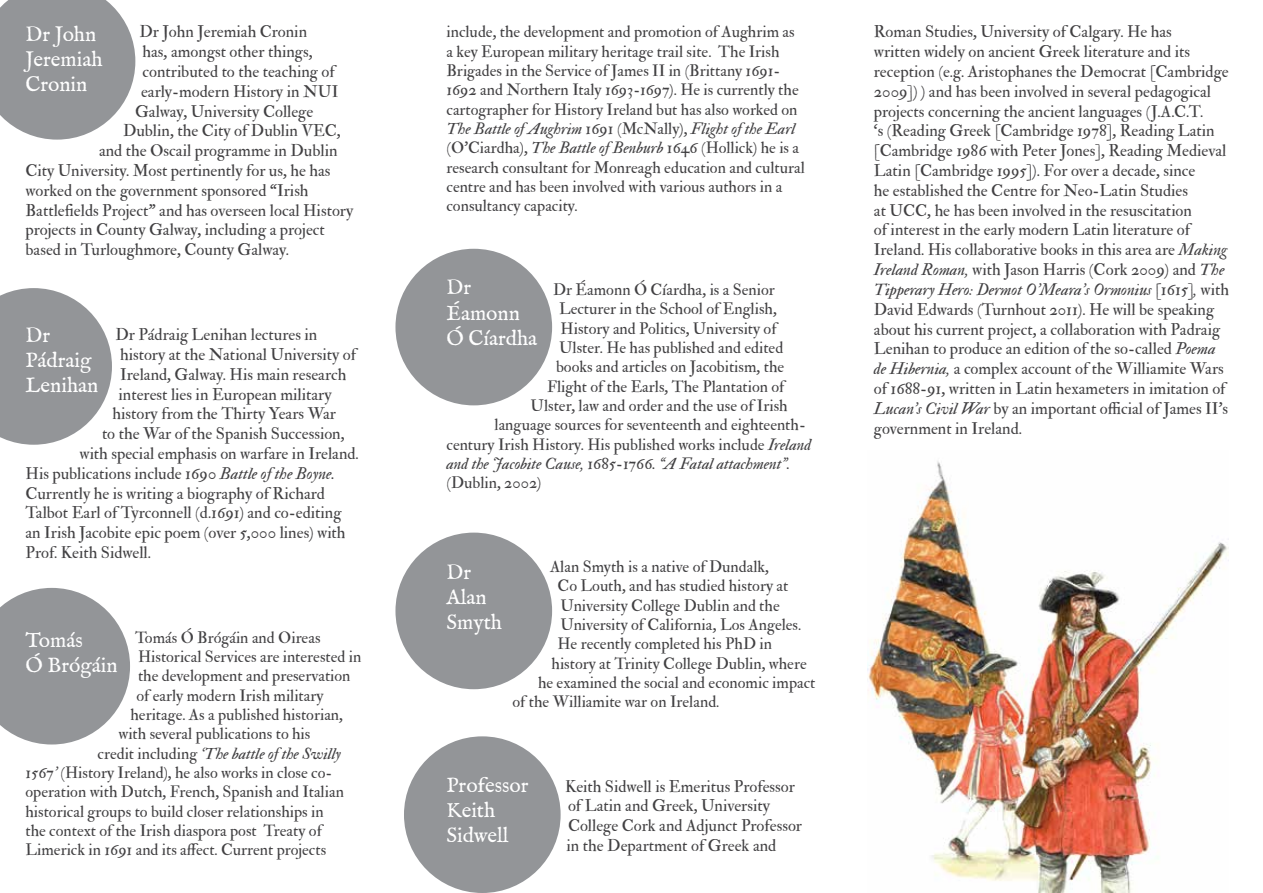
<style>
.page{position:relative;width:1263px;height:893px;background:#fff}
.page>*{position:absolute;margin:0;border:0;box-sizing:border-box;transform-origin:0 0}
.t1{font:21px/25.2px "IM FELL English Roman";color:#fff}
.t2{font:16.5px/19.8px "IM FELL Double Pica Roman";color:#414042}
.t3{font:16.5px "IM FELL Double Pica Italic";color:#414042}
.t4{font:16.2px/19.4px "IM FELL Double Pica Roman";color:#414042}
.t5{font:16.2px "IM FELL Double Pica Italic";color:#414042}
.s1{font-family:"IM FELL Double Pica Italic"}
.s2{font-family:"IM FELL Double Pica Roman"}
</style>
<div class="page">
<svg style="left:0;top:0;width:135px;height:140px;background:#a0a2a4"></svg>
<svg style="left:0;top:288px;width:112px;height:157px;background:#a3a5a7"></svg>
<div style="left:404px;top:736px;width:157px;height:157px;background:#939598;border-radius:50%"></div>
<div style="left:395px;top:249px;width:157px;height:156px;background:#939598;border-radius:50%"></div>
<div style="left:395px;top:533px;width:157px;height:156px;background:#939598;border-radius:50%"></div>
<svg style="left:0;top:588px;width:130px;height:156px;background:#a2a4a7"></svg>
<img style="left:867px;top:461px;width:361px;height:432px">
<p class="t2" style="left:140px;top:22px;width:169px">Dr John Jeremiah Cronin</p>
<p class="t2" style="left:143px;top:42px;width:172px">has, amongst other things,</p>
<p class="t2" style="left:143px;top:62px;width:194px">contributed to the teaching of</p>
<p class="t2" style="left:141px;top:82px;width:199px">early-modern History in NUI</p>
<p class="t2" style="left:135px;top:101px;width:180px">Galway, University College</p>
<p class="t2" style="left:123px;top:121px;width:219px">Dublin, the City of Dublin VEC,</p>
<p class="t2" style="left:99px;top:141px;width:240px">and the Oscail programme in Dublin</p>
<p class="t2" style="left:26px;top:161px;width:307px">City University. Most pertinently for us, he has</p>
<p class="t2" style="left:26px;top:181px;width:285px">worked on the government sponsored “Irish</p>
<p class="t2" style="left:26px;top:200px;width:329px">Battlefields Project” and has overseen local History</p>
<p class="t2" style="left:26px;top:220px;width:301px">projects in County Galway, including a project</p>
<p class="t2" style="left:26px;top:240px;width:265px">based in Turloughmore, County Galway.</p>
<p class="t1" style="left:26px;top:22px;width:79px">Dr John<br>Jeremiah<br>Cronin</p>
<p class="t1" style="left:26px;top:323px;width:75px">Dr<br>Pádraig<br>Lenihan</p>
<p class="t2" style="left:116px;top:325px;width:203px">Dr Pádraig Lenihan lectures in</p>
<p class="t2" style="left:120px;top:345px;width:238px">history at the National University of</p>
<p class="t2" style="left:120px;top:365px;width:228px">Ireland, Galway. His main research</p>
<p class="t2" style="left:119px;top:384px;width:215px">interest lies in European military</p>
<p class="t2" style="left:113px;top:404px;width:225px">history from the Thirty Years War</p>
<p class="t2" style="left:102px;top:424px;width:244px">to the War of the Spanish Succession,</p>
<p class="t2" style="left:80px;top:444px;width:281px">with special emphasis on warfare in Ireland.</p>
<p class="t2" style="left:26px;top:464px;width:311px">His publications include <span class="s1">1690 Battle of the Boyne.</span></p>
<p class="t2" style="left:26px;top:483px;width:301px">Currently he is writing a biography of Richard</p>
<p class="t2" style="left:26px;top:503px;width:318px">Talbot Earl of Tyrconnell (d.1691) and co-editing</p>
<p class="t2" style="left:26px;top:523px;width:322px">an Irish Jacobite epic poem (over 5,000 lines) with</p>
<p class="t2" style="left:26px;top:543px;width:127px">Prof. Keith Sidwell.</p>
<p class="t4" style="left:135px;top:628px;width:187px">Tomás Ó Brógáin and Oireas</p>
<p class="t4" style="left:138px;top:647px;width:225px">Historical Services are interested in</p>
<p class="t4" style="left:138px;top:666px;width:214px">the development and preservation</p>
<p class="t4" style="left:137px;top:686px;width:189px">of early modern Irish military</p>
<p class="t4" style="left:131px;top:705px;width:214px">heritage. As a published historian,</p>
<p class="t4" style="left:119px;top:724px;width:193px">with several publications to his</p>
<p class="t5" style="left:98px;top:743px;width:245px"><span class="s2">credit including</span> ‘The battle of the Swilly</p>
<p class="t4" style="left:26px;top:763px;width:320px"><span class="s1">1567’</span> (History Ireland), he also works in close co&shy;operation with Dutch, French, Spanish and Italian historical groups to build closer relationships in the context of the Irish diaspora post Treaty of Limerick in 1691 and its affect. Current projects</p>
<p class="t1" style="left:26px;top:628px;width:94px">Tomás<br>Ó Brógáin</p>
<p class="t4" style="left:446px;top:22px;width:354px">include, the development and promotion of Aughrim as a key European military heritage trail site. The Irish Brigades in the Service of James II in (Brittany 1691- 1692 and Northern Italy 1693-1697). He is currently the cartographer for History Ireland but has also worked on</p>
<p class="t5" style="left:446px;top:119px;width:350px">The Battle of Aughrim 1691 <span class="s2">(McNally),</span> Flight of the Earl</p>
<p class="t4" style="left:446px;top:138px;width:360px">(O’Ciardha), <span class="s1">The Battle of Benburb 1646</span> (Hollick) he is a research consultant for Monreagh education and cultural centre and has been involved with various authors in a consultancy capacity.</p>
<p class="t1" style="left:446px;top:275px;width:92px">Dr<br>Éamonn<br>Ó Cíardha</p>
<p class="t4" style="left:553px;top:280px;width:223px">Dr Éamonn Ó Cíardha, is a Senior</p>
<p class="t4" style="left:559px;top:299px;width:219px">Lecturer in the School of English,</p>
<p class="t4" style="left:560px;top:319px;width:217px">History and Politics, University of</p>
<p class="t4" style="left:559px;top:338px;width:226px">Ulster. He has published and edited</p>
<p class="t4" style="left:556px;top:357px;width:230px">books and articles on Jacobitism, the</p>
<p class="t4" style="left:547px;top:377px;width:239px">Flight of the Earls, The Plantation of</p>
<p class="t4" style="left:530px;top:396px;width:259px">Ulster, law and order and the use of Irish</p>
<p class="t4" style="left:494px;top:415px;width:313px">language sources for seventeenth and eighteenth-</p>
<p class="t4" style="left:446px;top:435px;width:366px">century Irish History. His published works include <span class="s1">Ireland</span></p>
<p class="t5" style="left:446px;top:454px;width:345px">and the Jacobite Cause, 1685-1766. “A Fatal attachment”.</p>
<p class="t4" style="left:446px;top:474px;width:96px">(Dublin, 2002)</p>
<p class="t1" style="left:446px;top:560px;width:57px">Dr<br>Alan<br>Smyth</p>
<p class="t4" style="left:550px;top:557px;width:221px">Alan Smyth is a native of Dundalk,</p>
<p class="t4" style="left:557px;top:576px;width:232px">Co Louth, and has studied history at</p>
<p class="t4" style="left:560px;top:596px;width:221px">University College Dublin and the</p>
<p class="t4" style="left:560px;top:615px;width:242px">University of California, Los Angeles.</p>
<p class="t4" style="left:557px;top:634px;width:216px">He recently completed his PhD in</p>
<p class="t4" style="left:551px;top:654px;width:257px">history at Trinity College Dublin, where</p>
<p class="t4" style="left:538px;top:673px;width:279px">he examined the social and economic impact</p>
<p class="t4" style="left:512px;top:693px;width:208px">of the Williamite war on Ireland.</p>
<p class="t1" style="left:446px;top:772px;width:84px">Professor<br>Keith<br>Sidwell</p>
<p class="t2" style="left:565px;top:776px;width:239px">Keith Sidwell is Emeritus Professor of Latin and Greek, University College Cork and Adjunct Professor in the Department of Greek and</p>
<p class="t2" style="left:874px;top:22px;width:356px">Roman Studies, University of Calgary. He has<br>written widely on ancient Greek literature and its reception (e.g. Aristophanes the Democrat [Cambridge 2009]) ) and has been involved in several pedagogical projects concerning the ancient languages (J.A.C.T.<br>‘s (Reading Greek [Cambridge 1978], Reading Latin [Cambridge 1986 with Peter Jones], Reading Medieval Latin [Cambridge 1995]). For over a decade, since<br>he established the Centre for Neo-Latin Studies<br>at UCC, he has been involved in the resuscitation<br>of interest in the early modern Latin literature of Ireland. His collaborative books in this area are <span class="s1">Making Ireland Roman,</span> with Jason Harris (Cork 2009) and <span class="s1">The</span></p>
<p class="t3" style="left:874px;top:279px;width:357px">Tipperary Hero: Dermot O’Meara’s Ormonius [1615], <span class="s2">with</span></p>
<p class="t2" style="left:874px;top:299px;width:356px">David Edwards (Turnhout 2011). He will be speaking about his current project, a collaboration with Padraig Lenihan to produce an edition of the so-called <span class="s1">Poema de Hibernia,</span> a complex account of the Williamite Wars of 1688-91, written in Latin hexameters in imitation of <span class="s1">Lucan’s Civil War</span> by an important official of James II’s government in Ireland.</p>
</div>
